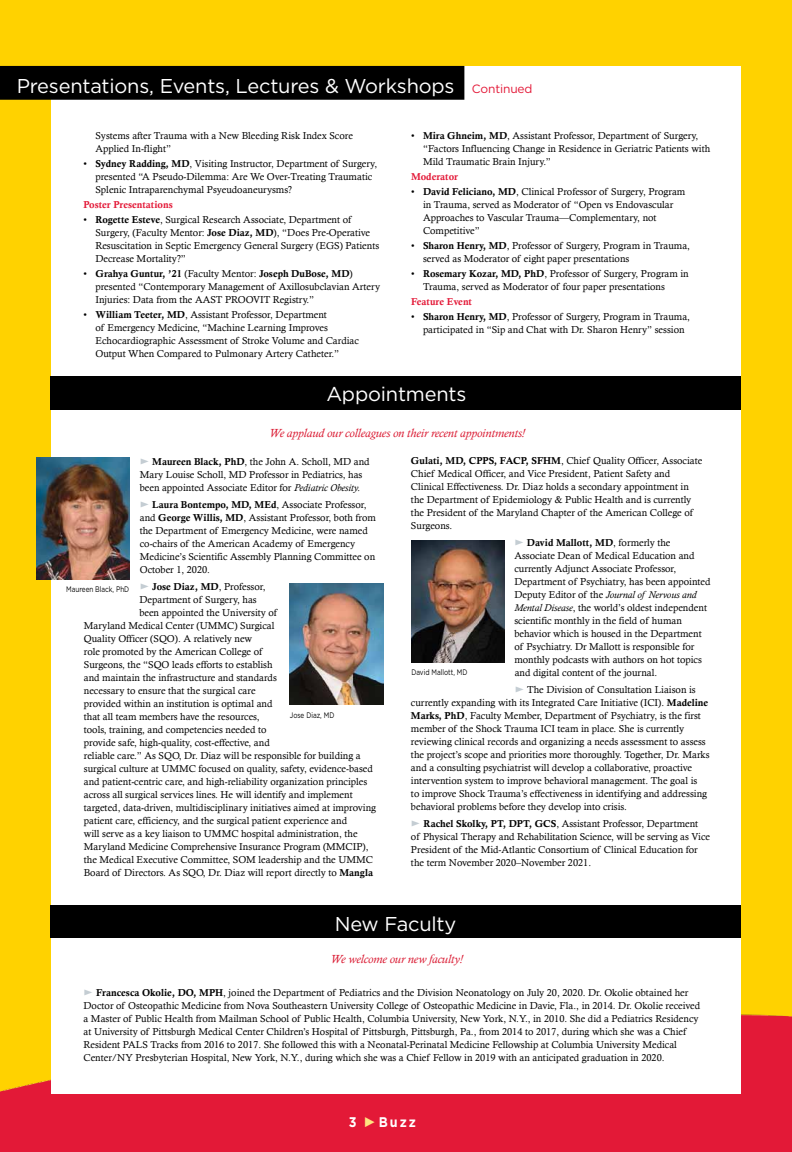
<style>
.page{position:relative;width:792px;height:1152px;background:#ffd200}
.page>*{position:absolute;margin:0;border:0;box-sizing:border-box;transform-origin:0 0}
.t1{font:20px "Gotham";letter-spacing:-.01em;color:#fff}
.t2{font:700 14px "Gotham";color:#fff;scale:.9 1}
.t3{font:italic 12px "Calisto";color:#da1a32}
.t4{font:10px/13px "Calisto";color:#000}
.t5{font:10px "Calis MT Bol";color:#000}
.t6{font:10px "Calis MT Bol";color:#e31837}
.t7{font:8px "Gotham";color:#000;scale:.8 1}
.s1{font-size:12px;color:#e31837}
.s2{font-family:"Calis MT Bol"}
.s3{font-family:"Calisto"}
.s4{font-style:italic}
</style>
<div class="page">
<img style="left:0;top:1014px;width:792px;height:138px">
<div style="left:51px;top:66px;width:690px;height:1027px;background:#fff"></div>
<div style="left:50px;top:906px;width:691px;height:32px;background:#000"></div>
<div style="left:0;top:66px;width:464px;height:34px;background:#000"></div>
<div style="left:51px;top:376px;width:690px;height:34px;background:#000"></div>
<img style="left:36px;top:458px;width:94px;height:121px">
<img style="left:290px;top:583px;width:93px;height:122px">
<img style="left:411px;top:541px;width:93px;height:121px">
<svg style="left:365px;top:1117px;width:10px;height:10px"></svg>
<h1 class="t1" style="left:17px;top:73px;width:517px">Presentations, Events, Lectures &amp; Workshops <span class="s1">Continued</span></h1>
<p class="t4" style="left:423px;top:129px;width:289px;text-indent:-12px">• <span class="s2">Mira Ghneim, MD</span>, Assistant Professor, Department of Surgery, “Factors Influencing Change in Residence in Geriatric Patients with<br>Mild Traumatic Brain Injury.”</p>
<p class="t6" style="left:411px;top:171px;width:49px">Moderator</p>
<p class="t4" style="left:423px;top:185px;width:264px;text-indent:-12px">• <span class="s2">David Feliciano, MD</span>, Clinical Professor of Surgery, Program in Trauma, served as Moderator of “Open vs Endovascular Approaches to Vascular Trauma—Complementary, not Competitive”</p>
<p class="t4" style="left:423px;top:239px;width:269px;text-indent:-12px">• <span class="s2">Sharon Henry, MD</span>, Professor of Surgery, Program in Trauma, served as Moderator of eight paper presentations</p>
<p class="t4" style="left:423px;top:267px;width:267px;text-indent:-12px">• <span class="s2">Rosemary Kozar, MD, PhD</span>, Professor of Surgery, Program in<br>Trauma, served as Moderator of four paper presentations</p>
<p class="t6" style="left:411px;top:296px;width:63px">Feature Event</p>
<p class="t4" style="left:423px;top:310px;width:269px;text-indent:-12px">• <span class="s2">Sharon Henry, MD</span>, Professor of Surgery, Program in Trauma, participated in “Sip and Chat with Dr. Sharon Henry” session</p>
<p class="t4" style="left:95px;top:129px;width:259px">Systems after Trauma with a New Bleeding Risk Index Score<br>Applied In-flight”</p>
<p class="t4" style="left:95px;top:157px;width:283px;text-indent:-12px">• <span class="s2">Sydney Radding, MD</span>, Visiting Instructor, Department of Surgery, presented “A Pseudo-Dilemma: Are We Over-Treating Traumatic<br>Splenic Intraparenchymal Psyeudoaneurysms?</p>
<p class="t6" style="left:83px;top:199px;width:91px">Poster Presentations</p>
<p class="t4" style="left:95px;top:213px;width:285px;text-indent:-12px">• <span class="s2">Rogette Esteve</span>, Surgical Research Associate, Department of Surgery, (Faculty Mentor: <span class="s2">Jose Diaz, MD</span>), “Does Pre-Operative Resuscitation in Septic Emergency General Surgery (EGS) Patients Decrease Mortality?”</p>
<p class="t5" style="left:83px;top:268px;width:271px"><span class="s3">•</span> Grahya Guntur, ’21 <span class="s3">(Faculty Mentor:</span> Joseph DuBose, MD<span class="s3">)</span></p>
<p class="t4" style="left:95px;top:280px;width:286px">presented “Contemporary Management of Axillosubclavian Artery<br>Injuries: Data from the AAST PROOVIT Registry.”</p>
<p class="t4" style="left:95px;top:308px;width:265px;text-indent:-12px">• <span class="s2">William Teeter, MD</span>, Assistant Professor, Department<br>of Emergency Medicine, “Machine Learning Improves Echocardiographic Assessment of Stroke Volume and Cardiac Output When Compared to Pulmonary Artery Catheter.”</p>
<h1 class="t1" style="left:326px;top:381px;width:141px">Appointments</h1>
<p class="t3" style="left:269px;top:426px;width:258px">We applaud our colleagues on their recent appointments!</p>
<p class="t4" style="left:140px;top:455px;width:231px;text-indent:13px"><span class="s2">Maureen Black, PhD</span>, the John A. Scholl, MD and<br>Mary Louise Scholl, MD Professor in Pediatrics, has been appointed Associate Editor for <span class="s4">Pediatric Obesity.</span></p>
<p class="t5" style="left:152px;top:499px;width:216px">Laura Bontempo, MD, MEd<span class="s3">, Associate Professor,</span></p>
<p class="t4" style="left:140px;top:511px;width:238px">and <span class="s2">George Willis, MD</span>, Assistant Professor, both from the Department of Emergency Medicine, were named co-chairs of the American Academy of Emergency Medicine’s Scientific Assembly Planning Committee on October 1, 2020.</p>
<p class="t5" style="left:152px;top:581px;width:115px">Jose Diaz, MD<span class="s3">, Professor,</span></p>
<p class="t4" style="left:139px;top:593px;width:119px">Department of Surgery, has</p>
<p class="t4" style="left:139px;top:606px;width:139px">been appointed the University of</p>
<p class="t4" style="left:84px;top:619px;width:192px">Maryland Medical Center (UMMC) Surgical</p>
<p class="t4" style="left:84px;top:632px;width:170px">Quality Officer (SQO). A relatively new</p>
<p class="t4" style="left:84px;top:645px;width:180px">role promoted by the American College of</p>
<p class="t4" style="left:84px;top:658px;width:190px">Surgeons, the “SQO leads efforts to establish</p>
<p class="t4" style="left:84px;top:671px;width:195px">and maintain the infrastructure and standards</p>
<p class="t4" style="left:84px;top:684px;width:173px">necessary to ensure that the surgical care</p>
<p class="t4" style="left:84px;top:697px;width:190px">provided within an institution is optimal and</p>
<p class="t4" style="left:84px;top:710px;width:177px">that all team members have the resources,</p>
<p class="t4" style="left:84px;top:723px;width:184px">tools, training, and competencies needed to</p>
<p class="t4" style="left:84px;top:736px;width:187px">provide safe, high-quality, cost-effective, and</p>
<p class="t4" style="left:84px;top:749px;width:278px">reliable care.” As SQO, Dr. Diaz will be responsible for building a</p>
<p class="t4" style="left:84px;top:762px;width:291px">surgical culture at UMMC focused on quality, safety, evidence-based</p>
<p class="t4" style="left:84px;top:775px;width:285px">and patient-centric care, and high-reliability organization principles</p>
<p class="t4" style="left:84px;top:788px;width:270px">across all surgical services lines. He will identify and implement</p>
<p class="t4" style="left:84px;top:801px;width:294px">targeted, data-driven, multidisciplinary initiatives aimed at improving</p>
<p class="t4" style="left:84px;top:814px;width:265px">patient care, efficiency, and the surgical patient experience and</p>
<p class="t4" style="left:84px;top:827px;width:275px">will serve as a key liaison to UMMC hospital administration, the</p>
<p class="t4" style="left:84px;top:840px;width:286px">Maryland Medicine Comprehensive Insurance Program (MMCIP),</p>
<p class="t4" style="left:84px;top:853px;width:291px">the Medical Executive Committee, SOM leadership and the UMMC</p>
<p class="t4" style="left:84px;top:866px;width:291px">Board of Directors. As SQO, Dr. Diaz will report directly to <span class="s2">Mangla</span></p>
<p class="t4" style="left:411px;top:454px;width:293px"><span class="s2">Gulati, MD, CPPS, FACP, SFHM</span>, Chief Quality Officer, Associate Chief Medical Officer, and Vice President, Patient Safety and Clinical Effectiveness. Dr. Diaz holds a secondary appointment in the Department of Epidemiology &amp; Public Health and is currently the President of the Maryland Chapter of the American College of Surgeons.</p>
<p class="t5" style="left:527px;top:537px;width:145px">David Mallott, MD<span class="s3">, formerly the</span></p>
<p class="t4" style="left:514px;top:549px;width:198px">Associate Dean of Medical Education and currently Adjunct Associate Professor, Department of Psychiatry, has been appointed Deputy Editor of the <span class="s4">Journal of Nervous and Mental Disease</span>, the world’s oldest independent scientific monthly in the field of human behavior which is housed in the Department of Psychiatry. Dr Mallott is responsible for monthly podcasts with authors on hot topics and digital content of the journal.</p>
<p class="t4" style="left:411px;top:683px;width:300px;text-indent:116px">The Division of Consultation Liaison is currently expanding with its Integrated Care Initiative (ICI). <span class="s2">Madeline Marks, PhD</span>, Faculty Member, Department of Psychiatry, is the first member of the Shock Trauma ICI team in place. She is currently reviewing clinical records and organizing a needs assessment to assess the project’s scope and priorities more thoroughly. Together, Dr. Marks and a consulting psychiatrist will develop a collaborative, proactive intervention system to improve behavioral management. The goal is<br>to improve Shock Trauma’s effectiveness in identifying and addressing behavioral problems before they develop into crisis.</p>
<p class="t4" style="left:411px;top:817px;width:301px;text-indent:13px"><span class="s2">Rachel Skolky, PT, DPT, GCS</span>, Assistant Professor, Department<br>of Physical Therapy and Rehabilitation Science, will be serving as Vice President of the Mid-Atlantic Consortium of Clinical Education for the term November 2020–November 2021.</p>
<p class="t7" style="left:66px;top:584px;width:80px">Maureen Black, PhD</p>
<p class="t7" style="left:411px;top:667px;width:72px">David Mallott, MD</p>
<p class="t7" style="left:290px;top:710px;width:57px">Jose Diaz, MD</p>
<h1 class="t1" style="left:335px;top:911px;width:123px">New Faculty</h1>
<p class="t3" style="left:331px;top:952px;width:134px">We welcome our new faculty!</p>
<p class="t4" style="left:84px;top:986px;width:618px;text-indent:13px"><span class="s2">Francesca Okolie, DO, MPH</span>, joined the Department of Pediatrics and the Division Neonatology on July 20, 2020. Dr. Okolie obtained her Doctor of Osteopathic Medicine from Nova Southeastern University College of Osteopathic Medicine in Davie, Fla., in 2014. Dr. Okolie received a Master of Public Health from Mailman School of Public Health, Columbia University, New York, N.Y., in 2010. She did a Pediatrics Residency at University of Pittsburgh Medical Center Children’s Hospital of Pittsburgh, Pittsburgh, Pa., from 2014 to 2017, during which she was a Chief Resident PALS Tracks from 2016 to 2017. She followed this with a Neonatal-Perinatal Medicine Fellowship at Columbia University Medical Center/NY Presbyterian Hospital, New York, N.Y., during which she was a Chief Fellow in 2019 with an anticipated graduation in 2020.</p>
<h2 class="t2" style="left:349px;top:1113px;width:10px">3</h2>
<h2 class="t2" style="left:379px;top:1113px;width:43px">Buzz</h2>
</div>
